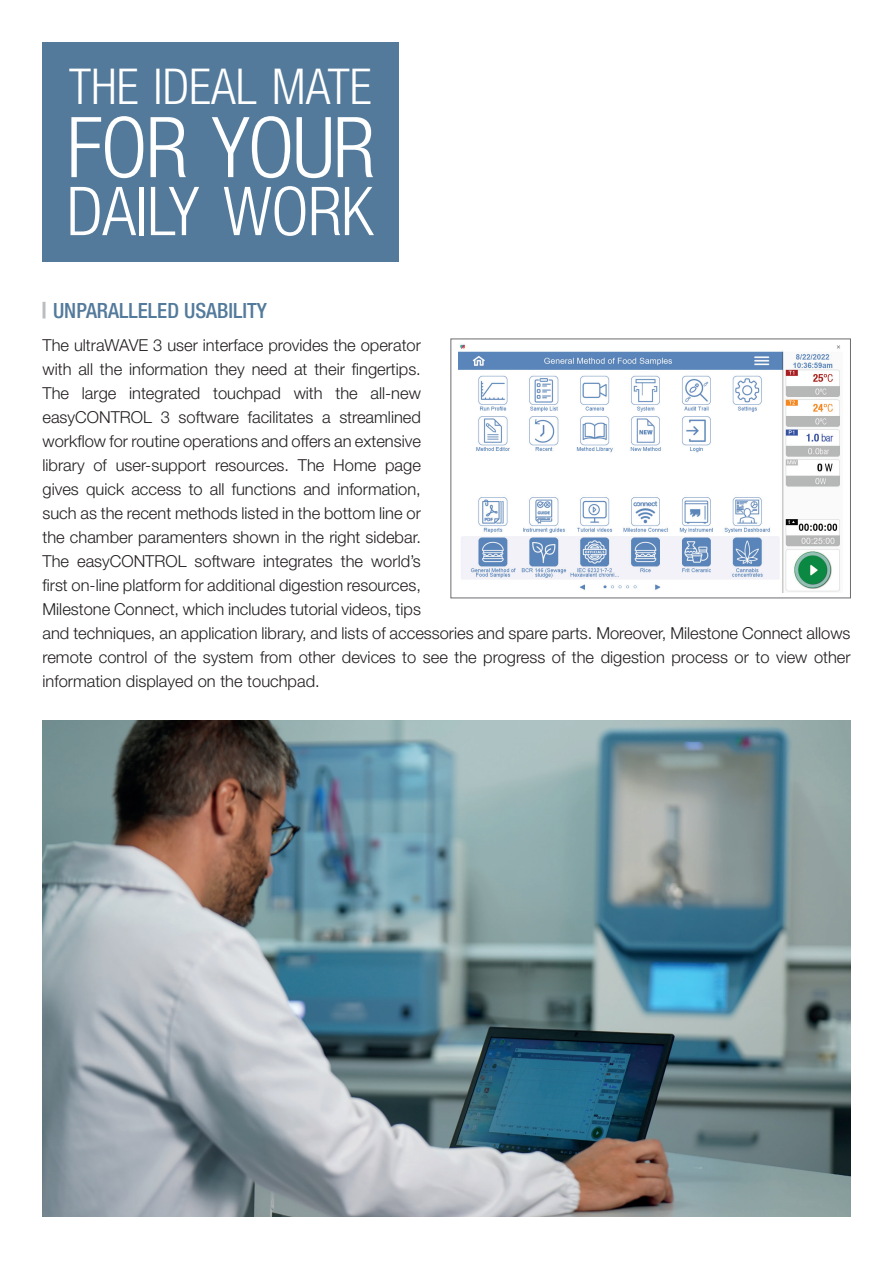
<style>
.page{position:relative;width:893px;height:1263px;background:#fff}
.page>*{position:absolute;margin:0;border:0;box-sizing:border-box;transform-origin:0 0}
.t1{font:300 condensed 84px "Helvetica Neue LT Std";letter-spacing:-.02em;color:#fff}
.t2{font:300 condensed 67.5px "Helvetica Neue LT Std";letter-spacing:-.01em;color:#fff}
.t3{font:300 condensed 49.5px "Helvetica Neue LT Std";color:#fff}
.t4{font:500 condensed 21px "Helvetica Neue LT Std";color:#537a9b}
.t5{font:300 16.5px/24px "Helvetica Neue LT Std";color:#231f20}
</style>
<div class="page">
<div style="left:43px;top:43px;width:356px;height:219px;background:#537a9b"></div>
<hr style="left:43px;top:302px;width:3px;height:16px;background:#bcbdc0">
<img style="left:43px;top:720px;width:807px;height:496px">
<img style="left:458px;top:344px;width:382px;height:249px">
<h3 class="t3" style="left:69px;top:59px;width:304px">THE IDEAL MATE</h3>
<h1 class="t1" style="left:67px;top:99px;width:310px">FOR YOUR</h1>
<h2 class="t2" style="left:67px;top:173px;width:308px">DAILY WORK</h2>
<p class="t4" style="left:53px;top:298px;width:215px">UNPARALLELED USABILITY</p>
<p class="t5" style="left:43px;top:332px;width:810px">The ultraWAVE 3 user interface provides the operator<br>with all the information they need at their fingertips.<br>The large integrated touchpad with the all-new<br>easyCONTROL 3 software facilitates a streamlined<br>workflow for routine operations and offers an extensive<br>library of user-support resources. The Home page<br>gives quick access to all functions and information,<br>such as the recent methods listed in the bottom line or<br>the chamber paramenters shown in the right sidebar.<br>The easyCONTROL software integrates the world’s<br>first on-line platform for additional digestion resources,<br>Milestone Connect, which includes tutorial videos, tips<br>and techniques, an application library, and lists of accessories and spare parts. Moreover, Milestone Connect allows remote control of the system from other devices to see the progress of the digestion process or to view other information displayed on the touchpad.</p>
</div>
